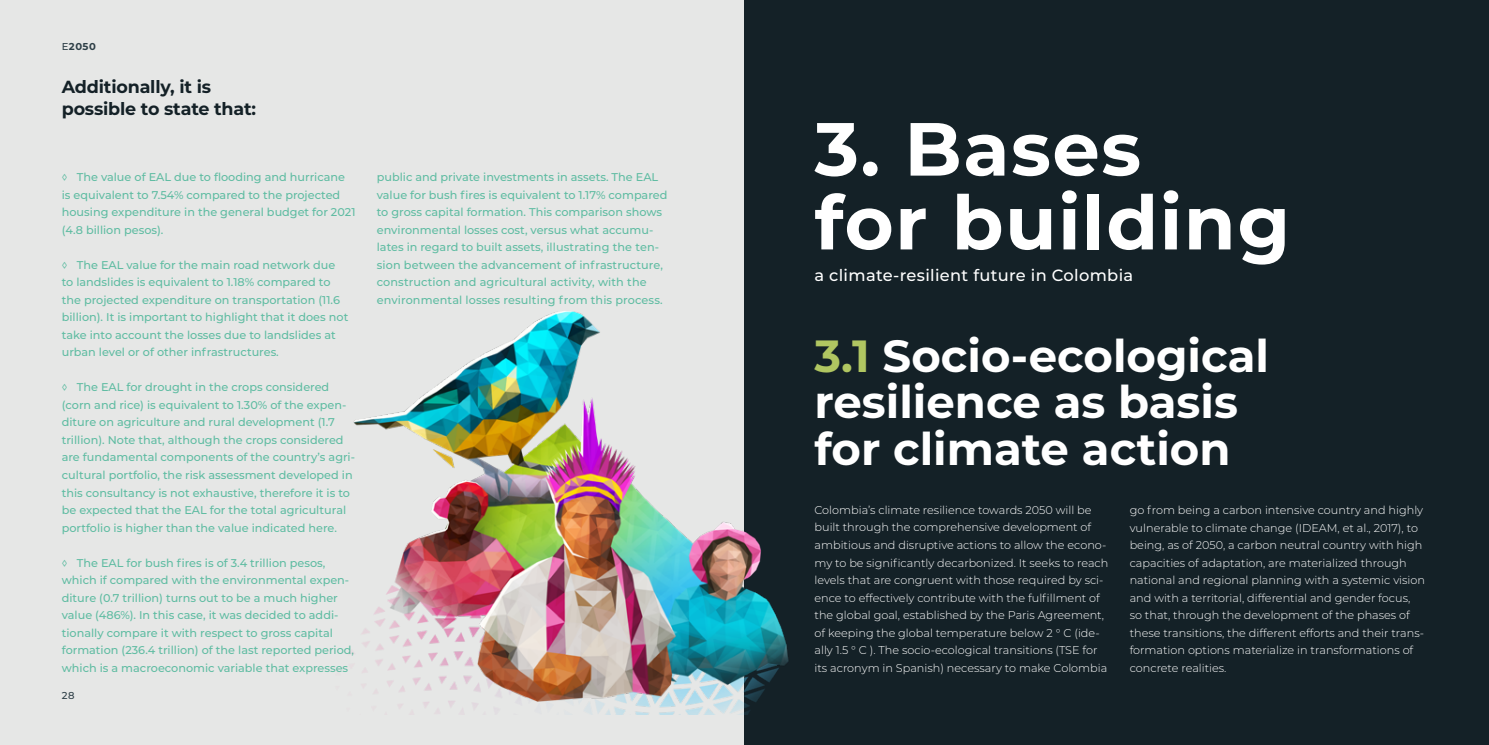
<style>
.page{position:relative;width:1489px;height:745px;background:#fff}
.page>*{position:absolute;margin:0;border:0;box-sizing:border-box;transform-origin:0 0}
.t1{font:700 75px/73.8px "Montserrat";letter-spacing:.02em;color:#fff}
.t2{font:700 45px/46.2px "Montserrat";color:#fff}
.t3{font:700 17.5px/21.2px "Montserrat";letter-spacing:-.01em;color:#142127}
.t4{font:500 16.25px "Montserrat";letter-spacing:.02em;color:#fff}
.t5{font:500 11.25px/17.5px "Montserrat";color:#5fbca2}
.t6{font:300 11.25px/17.5px "Montserrat";color:#fff}
.t7{font:700 10px "Montserrat";color:#2e3f47}
.t8{font:500 10px "Montserrat";color:#2e3f47}
.s1{font-weight:500}
.s2{color:#b0c661}
</style>
<div class="page">
<div style="left:0;top:0;width:1488px;height:744px;background:#e6e7e6"></div>
<div style="left:744px;top:0;width:744px;height:744px;background:#142127"></div>
<img style="left:353px;top:311px;width:436px;height:403px">
<p class="t7" style="left:62px;top:39px;width:36px"><span class="s1">E</span>2050</p>
<h3 class="t3" style="left:62px;top:76px;width:196px">Additionally, it is possible to state that:</h3>
<p class="t5" style="left:62px;top:168px;width:295px">◊ The value of EAL due to flooding and hurricane is equivalent to 7.54% compared to the projected housing expenditure in the general budget for 2021 (4.8 billion pesos).</p>
<p class="t5" style="left:62px;top:255px;width:288px">◊ The EAL value for the main road network due to landslides is equivalent to 1.18% compared to the projected expenditure on transportation (11.6 billion). It is important to highlight that it does not take into account the losses due to landslides at urban level or of other infrastructures.</p>
<p class="t5" style="left:62px;top:378px;width:295px">◊ The EAL for drought in the crops considered (corn and rice) is equivalent to 1.30% of the expen&shy;diture on agriculture and rural development (1.7 trillion). Note that, although the crops considered are fundamental components of the country’s agri&shy;cultural portfolio, the risk assessment developed in this consultancy is not exhaustive, therefore it is to be expected that the EAL for the total agricultural portfolio is higher than the value indicated here.</p>
<p class="t5" style="left:62px;top:553px;width:294px">◊ The EAL for bush fires is of 3.4 trillion pesos, which if compared with the environmental expen&shy;diture (0.7 trillion) turns out to be a much higher value (486%). In this case, it was decided to addi&shy;tionally compare it with respect to gross capital formation (236.4 trillion) of the last reported period, which is a macroeconomic variable that expresses</p>
<p class="t8" style="left:62px;top:687px;width:14px">28</p>
<p class="t5" style="left:377px;top:168px;width:292px">public and private investments in assets. The EAL value for bush fires is equivalent to 1.17% compared to gross capital formation. This comparison shows environmental losses cost, versus what accumu&shy;lates in regard to built assets, illustrating the ten&shy;sion between the advancement of infrastructure, construction and agricultural activity, with the environmental losses resulting from this process.</p>
<h1 class="t1" style="left:814px;top:108px;width:477px">3. Bases<br>for building</h1>
<h3 class="t4" style="left:814px;top:264px;width:320px">a climate-resilient future in Colombia</h3>
<h2 class="t2" style="left:814px;top:330px;width:456px"><span class="s2">3.1</span> Socio-ecological resilience as basis for climate action</h2>
<p class="t6" style="left:814px;top:500px;width:295px">Colombia’s climate resilience towards 2050 will be built through the comprehensive development of ambitious and disruptive actions to allow the econo&shy;my to be significantly decarbonized. It seeks to reach levels that are congruent with those required by sci&shy;ence to effectively contribute with the fulfillment of the global goal, established by the Paris Agreement, of keeping the global temperature below 2 ° C (ide&shy;ally 1.5 ° C ). The socio-ecological transitions (TSE for its acronym in Spanish) necessary to make Colombia</p>
<p class="t6" style="left:1129px;top:500px;width:297px">go from being a carbon intensive country and highly vulnerable to climate change (IDEAM, et al., 2017), to being, as of 2050, a carbon neutral country with high capacities of adaptation, are materialized through national and regional planning with a systemic vision and with a territorial, differential and gender focus, so that, through the development of the phases of these transitions, the different efforts and their trans&shy;formation options materialize in transformations of concrete realities.</p>
</div>
